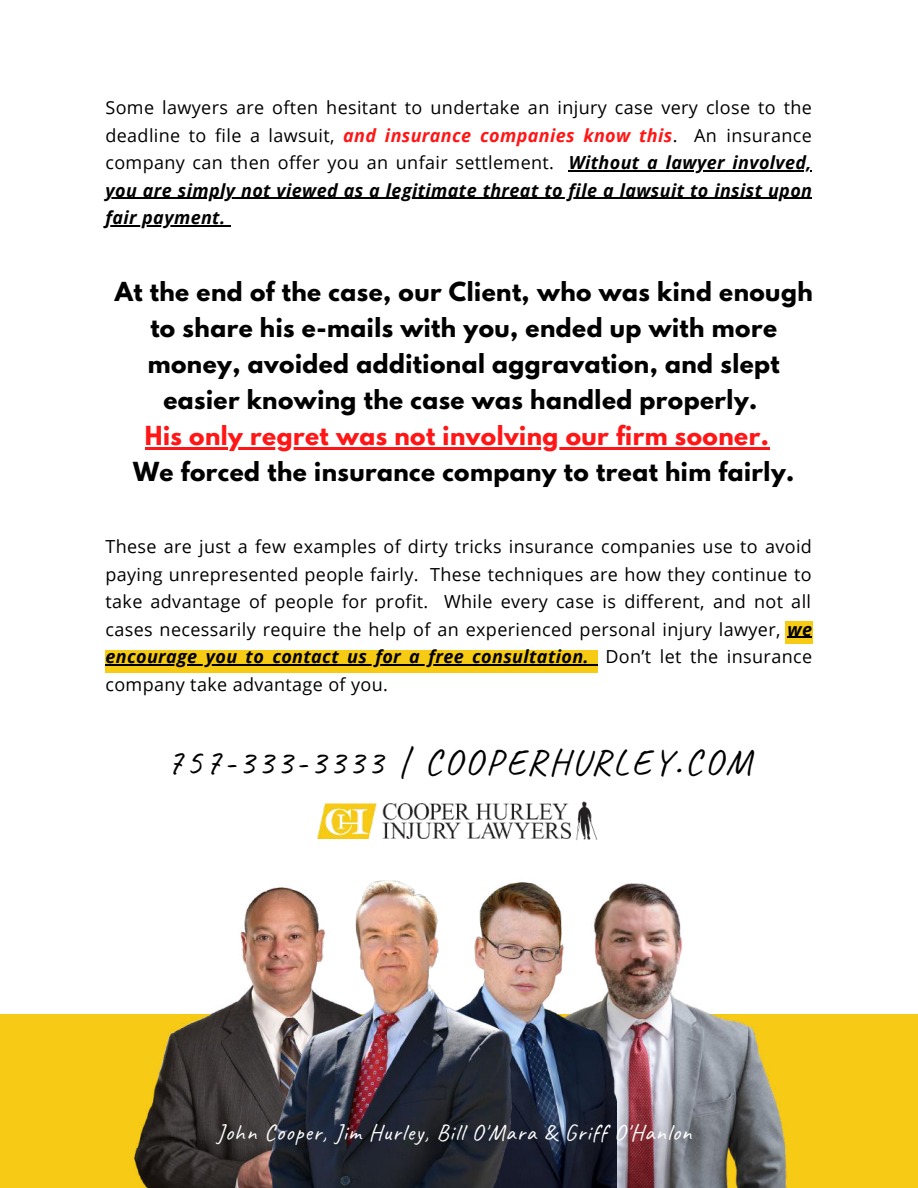
<style>
.page{position:relative;width:918px;height:1188px;background:#fff}
.page>*{position:absolute;margin:0;border:0;box-sizing:border-box;transform-origin:0 0}
.t1{font:36px "Caveat";letter-spacing:.08em;color:#000}
.t2{font:700 23.25px/36px "League Spartan";letter-spacing:.02em;color:#000;text-align:center}
.t3{font:700 23.25px "League Spartan";letter-spacing:.02em;color:#ff1616}
.t4{font:22.8px "Caveat";letter-spacing:.05em;color:#fff}
.t5{font:18px/27.5px "Open Sans";letter-spacing:.02em;color:#000;text-align:justify}
.s1{font-weight:700;font-style:italic;color:#ff1616}
.s2{font-weight:700;font-style:italic}
</style>
<div class="page">
<div style="left:105px;top:650px;width:493px;height:23px;background:#f7ca14"></div>
<hr style="left:569px;top:170px;width:243px;height:1px;background:#000">
<hr style="left:105px;top:198px;width:707px;height:1px;background:#000">
<hr style="left:105px;top:225px;width:121px;height:1px;background:#000">
<hr style="left:145px;top:447px;width:624px;height:2px;background:#ff1616">
<div style="left:785px;top:622px;width:27px;height:22px;background:#f7ca14"></div>
<svg style="left:787px;top:637px;width:25px;height:1px"></svg>
<hr style="left:105px;top:664px;width:484px;height:2px;background:#000">
<svg style="left:589px;top:664px;width:8px;height:2px"></svg>
<div style="left:0;top:1015px;width:918px;height:173px;background:#f7ca16"></div>
<img style="left:617px;top:883px;width:175px;height:305px">
<img style="left:530px;top:883px;width:87px;height:305px">
<img style="left:122px;top:895px;width:136px;height:293px">
<img style="left:258px;top:880px;width:272px;height:308px">
<img style="left:317px;top:804px;width:253px;height:34px">
<img style="left:570px;top:801px;width:28px;height:39px">
<p class="t5" style="left:105px;top:93px;width:708px">Some lawyers are often hesitant to undertake an injury case very close to the deadline to file a lawsuit, <span class="s1">and insurance companies know this</span>. An insurance company can then offer you an unfair settlement. <span class="s2">Without a lawyer involved, you are simply not viewed as a legitimate threat to file a lawsuit to insist upon fair payment.</span></p>
<p class="t2" style="left:115px;top:277px;width:700px">At the end of the case, our Client, who was kind enough to share his e-mails with you, ended up with more money, avoided additional aggravation, and slept easier knowing the case was handled properly.</p>
<p class="t3" style="left:145px;top:424px;width:626px">His only regret was not involving our firm sooner.</p>
<p class="t2" style="left:133px;top:457px;width:663px">We forced the insurance company to treat him fairly.</p>
<p class="t5" style="left:105px;top:533px;width:708px">These are just a few examples of dirty tricks insurance companies use to avoid paying unrepresented people fairly. These techniques are how they continue to take advantage of people for profit. While every case is different, and not all cases necessarily require the help of an experienced personal injury lawyer, <span class="s2">we encourage you to contact us for a free consultation.</span> Don’t let the insurance company take advantage of you.</p>
<h1 class="t1" style="left:167px;top:739px;width:586px">757-333-3333 | COOPERHURLEY.COM</h1>
<p class="t4" style="left:217px;top:1118px;width:476px">John Cooper, Jim Hurley, Bill O'Mara &amp; Griff O'Hanlon</p>
</div>
